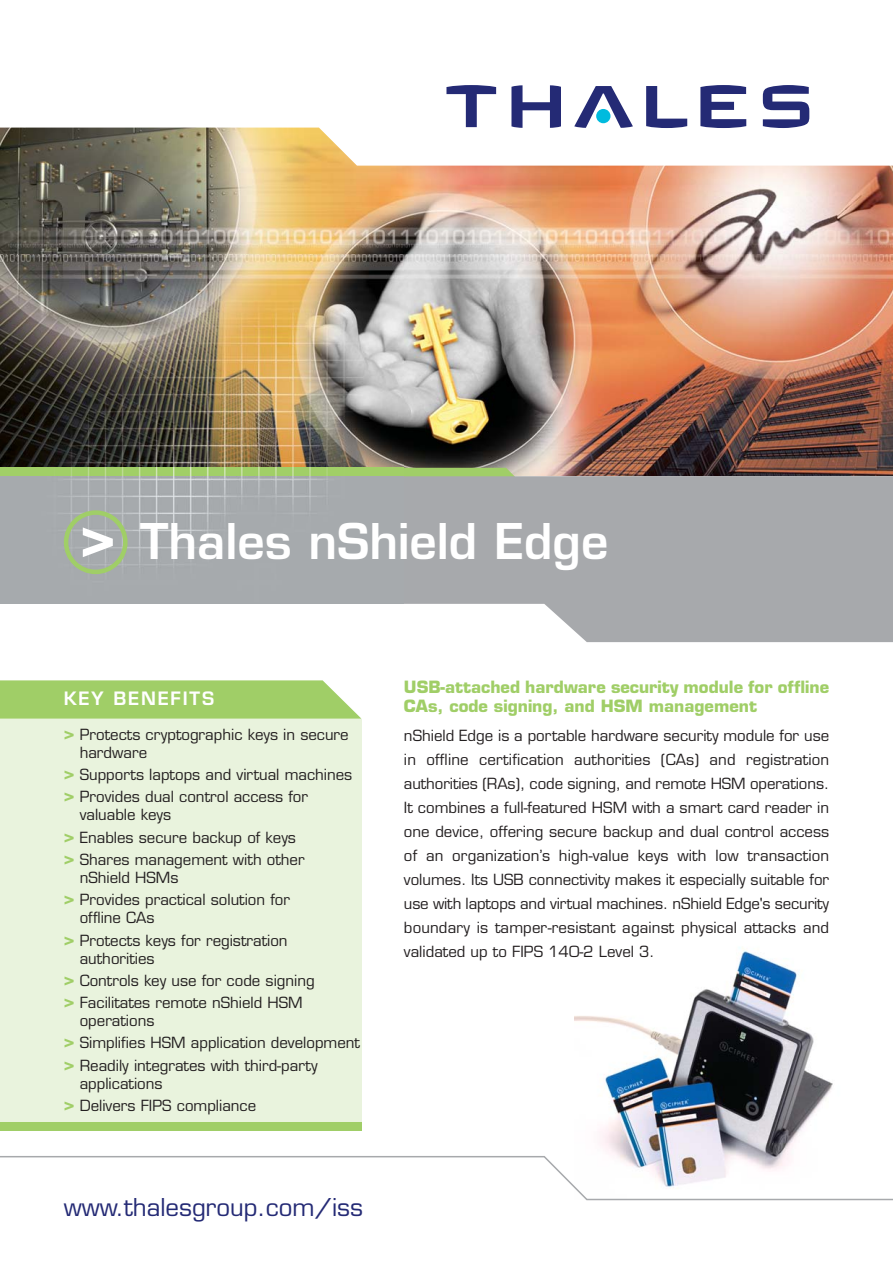
<style>
.page{position:relative;width:893px;height:1263px;background:#fff}
.page>*{position:absolute;margin:0;border:0;box-sizing:border-box;transform-origin:0 0}
.t1{font:600 48px "Eurostile";color:#fff}
.t2{font:24px "Eurostile";color:#242a75}
.t3{font:600 18px "Eurostile";letter-spacing:.1em;color:#fff}
.t4{font:700 16.5px/19.5px "Eurostile";color:#a0ce67}
.t5{font:15px/22.2px "Eurostile";color:#231f20}
.s1{font-weight:700;font-size:60px}
.s2{font-weight:700;font-size:18px;color:#a0ce67}
</style>
<div class="page">
<img style="left:574px;top:947px;width:259px;height:208px">
<img style="left:0;top:128px;width:893px;height:348px">
<svg style="left:763px;top:85px;width:46px;height:43px"></svg>
<svg style="left:700px;top:85px;width:46px;height:43px"></svg>
<svg style="left:646px;top:86px;width:41px;height:42px"></svg>
<svg style="left:574px;top:86px;width:59px;height:42px"></svg>
<div style="left:596px;top:109px;width:14px;height:14px;background:#00bbde;border-radius:50%"></div>
<svg style="left:511px;top:85px;width:50px;height:43px"></svg>
<svg style="left:446px;top:85px;width:50px;height:42px"></svg>
<svg style="left:404px;top:468px;width:112px;height:8px"></svg>
<svg style="left:404px;top:476px;width:489px;height:166px;background:#adafb2"></svg>
<svg style="left:0;top:680px;width:361px;height:39px;background:#a6d171"></svg>
<div style="left:0;top:719px;width:361px;height:404px;background:#e9f3dd"></div>
<div style="left:0;top:1123px;width:361px;height:8px;background:#a0ce67"></div>
<svg style="left:0;top:1155px;width:893px;height:46px"></svg>
<img style="left:0;top:255px;width:404px;height:349px">
<svg style="left:64px;top:510px;width:64px;height:64px;background:#a6b2a0"></svg>
<h1 class="t1" style="left:80px;top:523px;width:530px"><span class="s1">&gt;</span> Thales nShield Edge</h1>
<p class="t3" style="left:64px;top:691px;width:152px">KEY BENEFITS</p>
<p class="t5" style="left:80px;top:727px;width:270px;line-height:18px;text-indent:-16px"><span class="s2">&gt;</span> Protects cryptographic keys in secure hardware</p>
<p class="t5" style="left:64px;top:765px;width:290px"><span class="s2">&gt;</span> Supports laptops and virtual machines <span class="s2">&gt;</span> Provides dual control access for</p>
<p class="t5" style="left:64px;top:805px;width:242px;text-indent:16px">valuable keys<br><span class="s2">&gt;</span> Enables secure backup of keys <span class="s2">&gt;</span> Shares management with other</p>
<p class="t5" style="left:64px;top:868px;width:228px;text-indent:16px">nShield HSMs<br><span class="s2">&gt;</span> Provides practical solution for</p>
<p class="t5" style="left:64px;top:908px;width:225px;text-indent:16px">offline CAs<br><span class="s2">&gt;</span> Protects keys for registration</p>
<p class="t5" style="left:64px;top:948px;width:252px;text-indent:16px">authorities<br><span class="s2">&gt;</span> Controls key use for code signing <span class="s2">&gt;</span> Facilitates remote nShield HSM</p>
<p class="t5" style="left:64px;top:1011px;width:298px;text-indent:16px">operations<br><span class="s2">&gt;</span> Simplifies HSM application development <span class="s2">&gt;</span> Readily integrates with third-party</p>
<p class="t5" style="left:64px;top:1073px;width:194px;text-indent:16px">applications<br><span class="s2">&gt;</span> Delivers FIPS compliance</p>
<h2 class="t2" style="left:64px;top:1198px;width:301px">www.thalesgroup.com/iss</h2>
<p class="t4" style="left:404px;top:679px;width:427px">USB-attached hardware security module for offline<br>CAs, code signing, and HSM management</p>
<p class="t5" style="left:404px;top:725px;width:427px;line-height:24px;text-align:justify">nShield Edge is a portable hardware security module for use in offline certification authorities (CAs) and registration authorities (RAs), code signing, and remote HSM operations.<br>It combines a full-featured HSM with a smart card reader in one device, offering secure backup and dual control access of an organization’s high-value keys with low transaction volumes. Its USB connectivity makes it especially suitable for use with laptops and virtual machines. nShield Edge's security boundary is tamper-resistant against physical attacks and validated up to FIPS 140-2 Level 3.</p>
</div>
